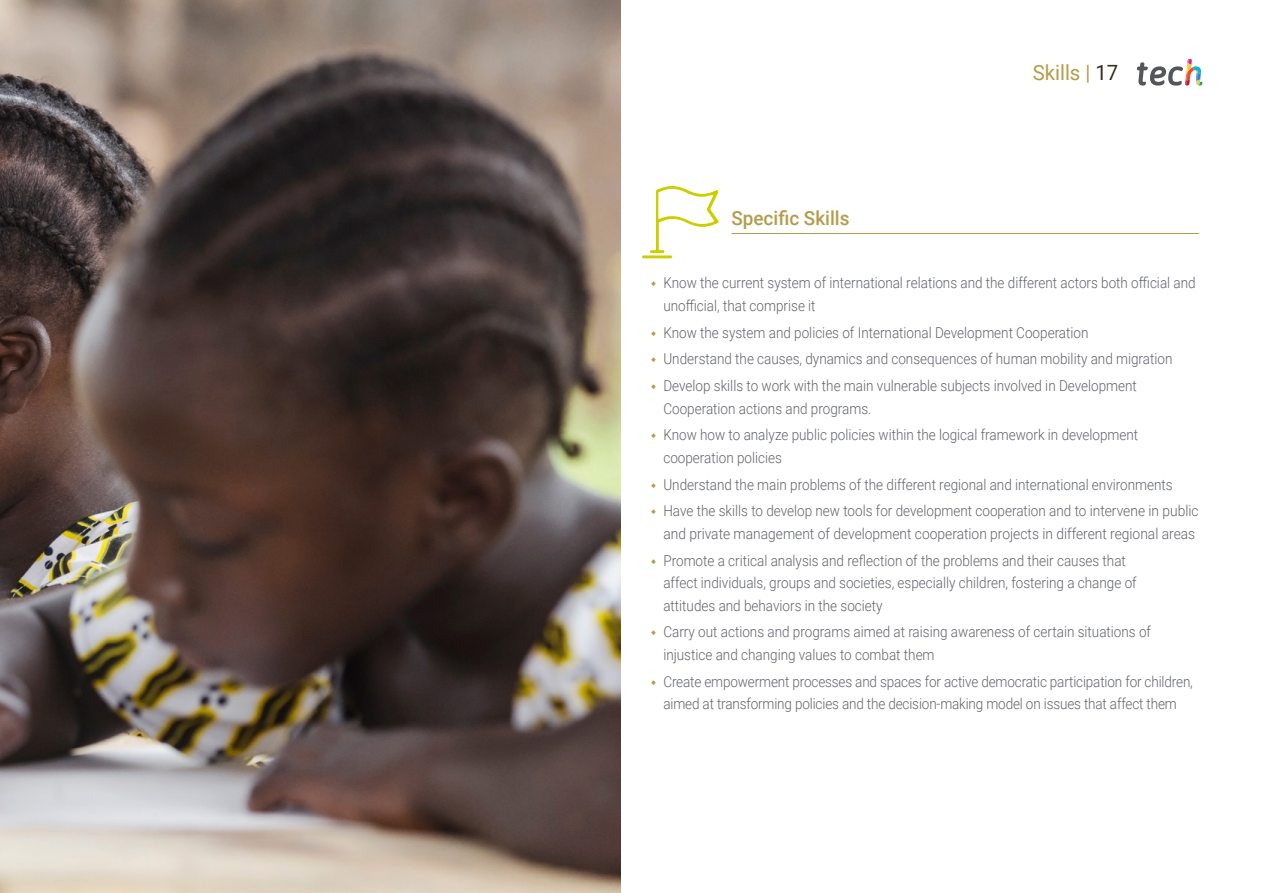
<style>
.page{position:relative;width:1263px;height:893px;background:#fff}
.page>*{position:absolute;margin:0;border:0;box-sizing:border-box;transform-origin:0 0}
.t1{font:21px "Roboto";color:#b49c4b}
.t2{font:500 19.5px "Roboto";color:#b49c4b}
.t3{font:300 15px/26.7px "Roboto";color:#61646a;scale:.9 1}
.t4{font:300 15px/26.7px "Roboto";color:#61646a;scale:.92 1}
.s1{color:#312e20}
</style>
<div class="page">
<img style="left:0;top:0;width:621px;height:893px">
<hr style="left:731px;top:233px;width:468px;height:1px;background:#b49c4b">
<hr style="left:642px;top:255px;width:30px;height:3px;background:#cdce00">
<svg style="left:650px;top:186px;width:69px;height:67px"></svg>
<svg style="left:1137px;top:59px;width:65px;height:27px"></svg>
<h2 class="t2" style="left:731px;top:205px;width:120px">Specific Skills</h2>
<h1 class="t1" style="left:1033px;top:57px;width:87px">Skills | <span class="s1">17</span></h1>
<p class="t3" style="left:663px;top:271px;width:593px;line-height:22.5px">Know the current system of international relations and the different actors both official and unofficial, that comprise it</p>
<p class="t3" style="left:663px;top:318px;width:567px">Know the system and policies of International Development Cooperation<br>Understand the causes, dynamics and consequences of human mobility and migration<br>Develop skills to work with the main vulnerable subjects involved in Development</p>
<p class="t3" style="left:663px;top:394px;width:529px">Cooperation actions and programs.<br>Know how to analyze public policies within the logical framework in development</p>
<p class="t3" style="left:663px;top:444px;width:596px">cooperation policies<br>Understand the main problems of the different regional and international environments<br>Have the skills to develop new tools for development cooperation and to intervene in public</p>
<p class="t4" style="left:663px;top:520px;width:580px">and private management of development cooperation projects in different regional areas<br>Promote a critical analysis and reflection of the problems and their causes that</p>
<p class="t3" style="left:663px;top:571px;width:527px;line-height:22.5px">affect individuals, groups and societies, especially children, fostering a change of attitudes and behaviors in the society</p>
<p class="t3" style="left:663px;top:620px;width:543px;line-height:22.5px">Carry out actions and programs aimed at raising awareness of certain situations of injustice and changing values to combat them</p>
<p class="t3" style="left:663px;top:669px;width:590px;line-height:22.5px">Create empowerment processes and spaces for active democratic participation for children, aimed at transforming policies and the decision-making model on issues that affect them</p>
</div>
